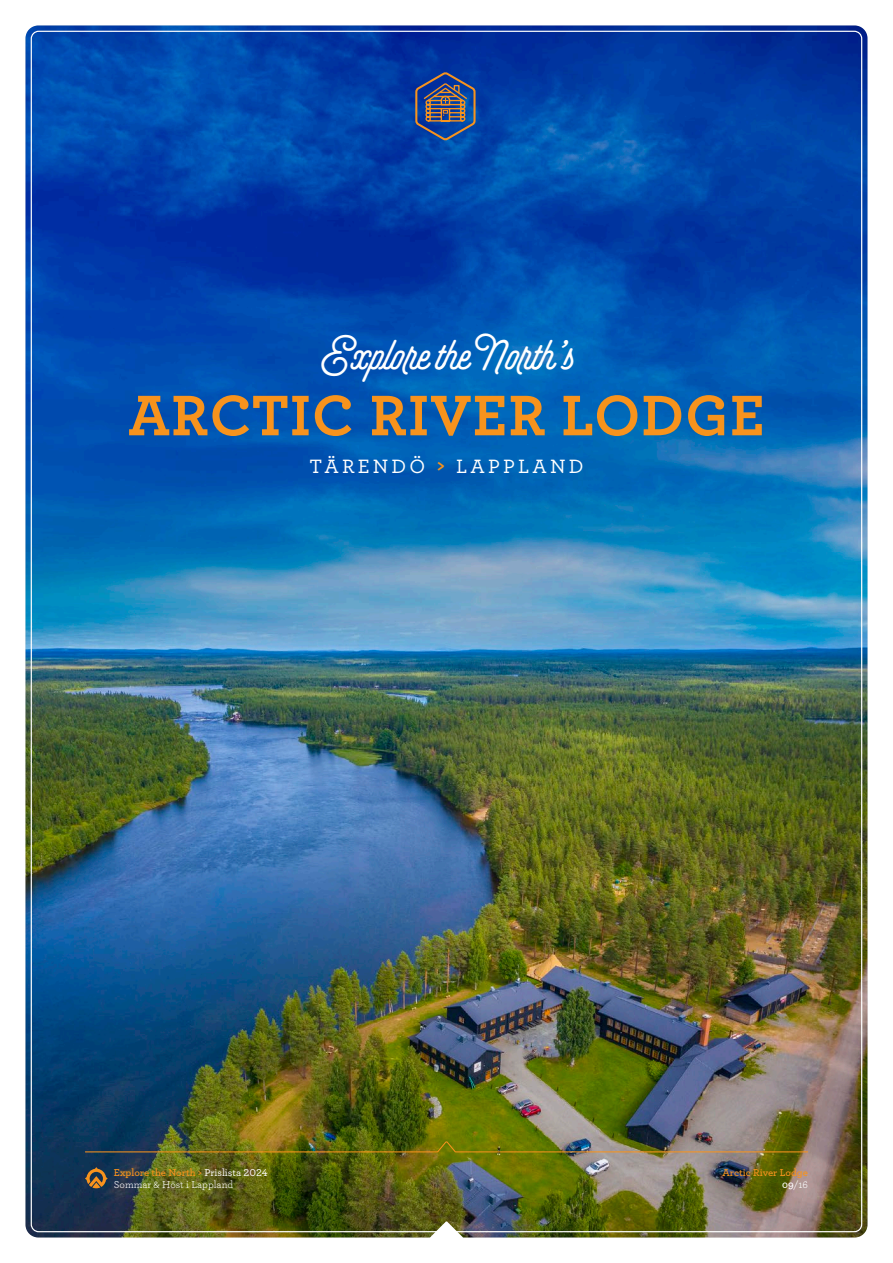
<style>
.page{position:relative;width:893px;height:1263px;background:#fff}
.page>*{position:absolute;margin:0;border:0;box-sizing:border-box;transform-origin:0 0}
.t1{font:700 60px "Archer";letter-spacing:.02em;color:#f7931d}
.t2{font:900 48px "Selfie";color:#fff}
.t3{font:500 20.25px "Archer";letter-spacing:.16em;color:#fff}
.t4{font:600 10.5px "Archer";color:#f7931d}
.t5{font:10.5px "Archer";color:#fff}
.s1{font-weight:700;color:#f7931d}
.s2{font-weight:500;color:#fff}
.s3{font-weight:600}
</style>
<div class="page">
<img style="left:26px;top:26px;width:841px;height:1211px">
<img style="left:85px;top:1141px;width:723px;height:11px">
<svg style="left:85px;top:1167px;width:23px;height:21px"></svg>
<svg style="left:415px;top:72px;width:61px;height:68px;background:#3e5281"></svg>
<svg style="left:430px;top:1221px;width:33px;height:17px"></svg>
<p class="t2" style="left:319px;top:324px;width:259px">Explore the North’s</p>
<p class="t1" style="left:128px;top:368px;width:638px">ARCTIC RIVER LODGE</p>
<p class="t3" style="left:309px;top:452px;width:276px">TÄRENDÖ <span class="s1">&gt;</span> LAPPLAND</p>
<p class="t4" style="left:114px;top:1164px;width:155px">Explore the North &gt; <span class="s2">Prislista 2024</span></p>
<p class="t5" style="left:114px;top:1177px;width:121px">Sommar &amp; Höst i Lappland</p>
<p class="t4" style="left:722px;top:1164px;width:87px">Arctic River Lodge</p>
<p class="t5" style="left:782px;top:1177px;width:27px"><span class="s3">09</span>/16</p>
</div>
